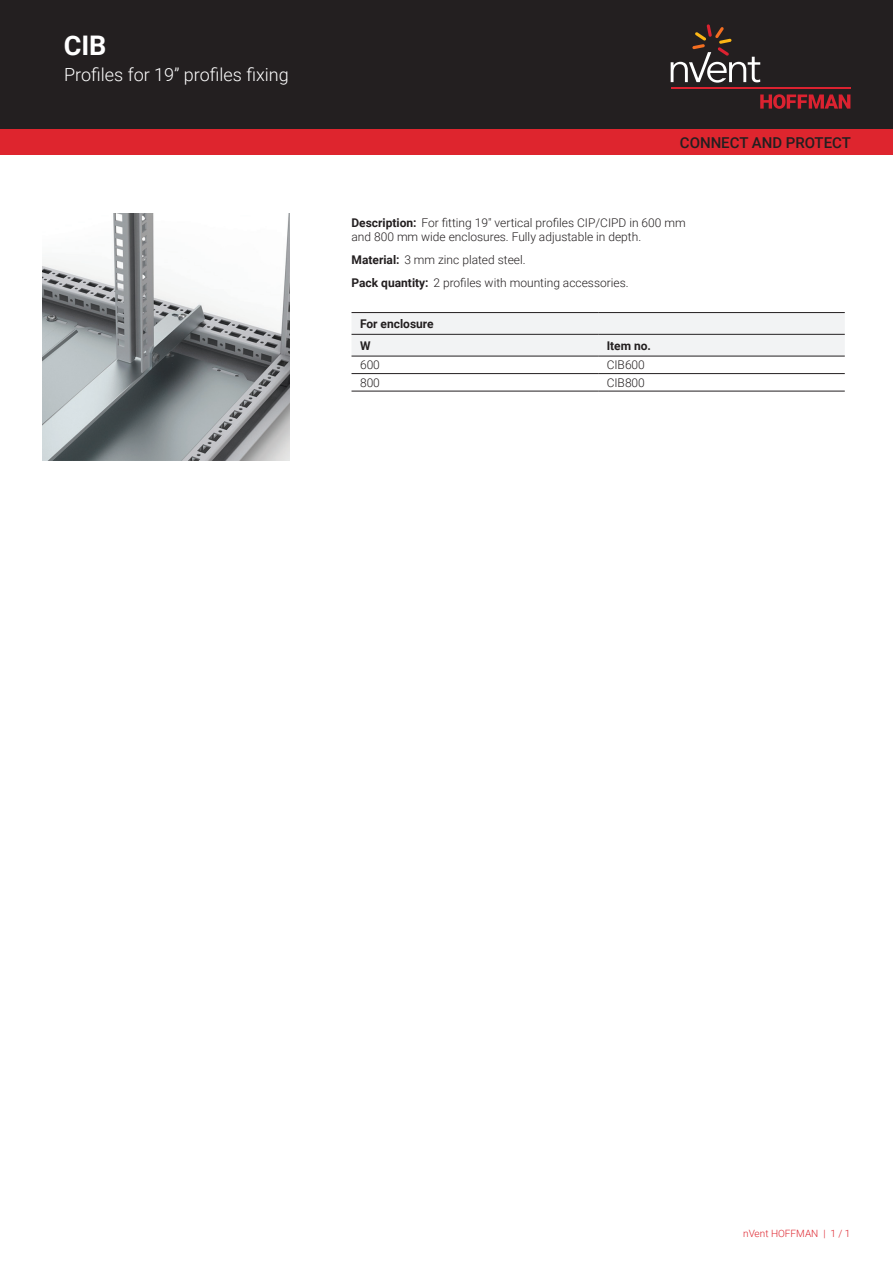
<style>
.page{position:relative;width:893px;height:1263px;background:#fff}
.page>*{position:absolute;margin:0;border:0;box-sizing:border-box;transform-origin:0 0}
.t1{font:700 27px "Roboto";color:#fff}
.t2{font:300 18px "Roboto";color:#fff}
.t3{font:500 15px "Roboto";color:#231f20}
.t4{font:300 12px/14.4px "Roboto";color:#231f20}
.t5{font:700 12px/21.8px "Roboto";color:#231f20}
.t6{font:300 10.05px "Roboto";color:#de252e}
.s1{font-weight:700}
</style>
<div class="page">
<div style="left:0;top:0;width:893px;height:129px;background:#231f20"></div>
<svg style="left:760px;top:94px;width:90px;height:15px"></svg>
<hr style="left:671px;top:88px;width:179px;height:1px;background:#db2230">
<svg style="left:671px;top:24px;width:89px;height:59px"></svg>
<div style="left:0;top:129px;width:893px;height:26px;background:#de252e"></div>
<svg style="left:351px;top:313px;width:494px;height:43px"></svg>
<hr style="left:351px;top:312px;width:247px;height:1px;background:#231f20">
<hr style="left:598px;top:312px;width:247px;height:1px;background:#231f20">
<hr style="left:351px;top:373px;width:247px;height:1px;background:#231f20">
<hr style="left:598px;top:373px;width:247px;height:1px;background:#231f20">
<hr style="left:351px;top:391px;width:247px;height:1px;background:#231f20">
<hr style="left:598px;top:391px;width:247px;height:1px;background:#231f20">
<hr style="left:351px;top:334px;width:247px;height:1px;background:#231f20">
<hr style="left:598px;top:334px;width:247px;height:1px;background:#231f20">
<hr style="left:351px;top:356px;width:247px;height:1px;background:#231f20">
<hr style="left:598px;top:356px;width:247px;height:1px;background:#231f20">
<img style="left:43px;top:213px;width:246px;height:247px">
<h1 class="t1" style="left:64px;top:27px;width:44px">CIB</h1>
<h2 class="t2" style="left:64px;top:62px;width:226px">Profiles for 19” profiles fixing</h2>
<p class="t3" style="left:680px;top:132px;width:173px">CONNECT AND PROTECT</p>
<p class="t4" style="left:351px;top:215px;width:336px"><span class="s1">Description:</span> For fitting 19" vertical profiles CIP/CIPD in 600 mm and 800 mm wide enclosures. Fully adjustable in depth.</p>
<p class="t4" style="left:351px;top:248px;width:279px;line-height:23px"><span class="s1">Material:</span> 3 mm zinc plated steel.<br><span class="s1">Pack quantity:</span> 2 profiles with mounting accessories.</p>
<p class="t5" style="left:360px;top:312px;width:75px">For enclosure<br>W</p>
<p class="t5" style="left:607px;top:334px;width:46px">Item no.</p>
<p class="t4" style="left:360px;top:357px;width:21px">600</p>
<p class="t4" style="left:607px;top:357px;width:40px">CIB600</p>
<p class="t4" style="left:360px;top:375px;width:21px">800</p>
<p class="t4" style="left:607px;top:375px;width:40px">CIB800</p>
<p class="t6" style="left:743px;top:1226px;width:109px">nVent HOFFMAN | 1 / 1</p>
</div>
